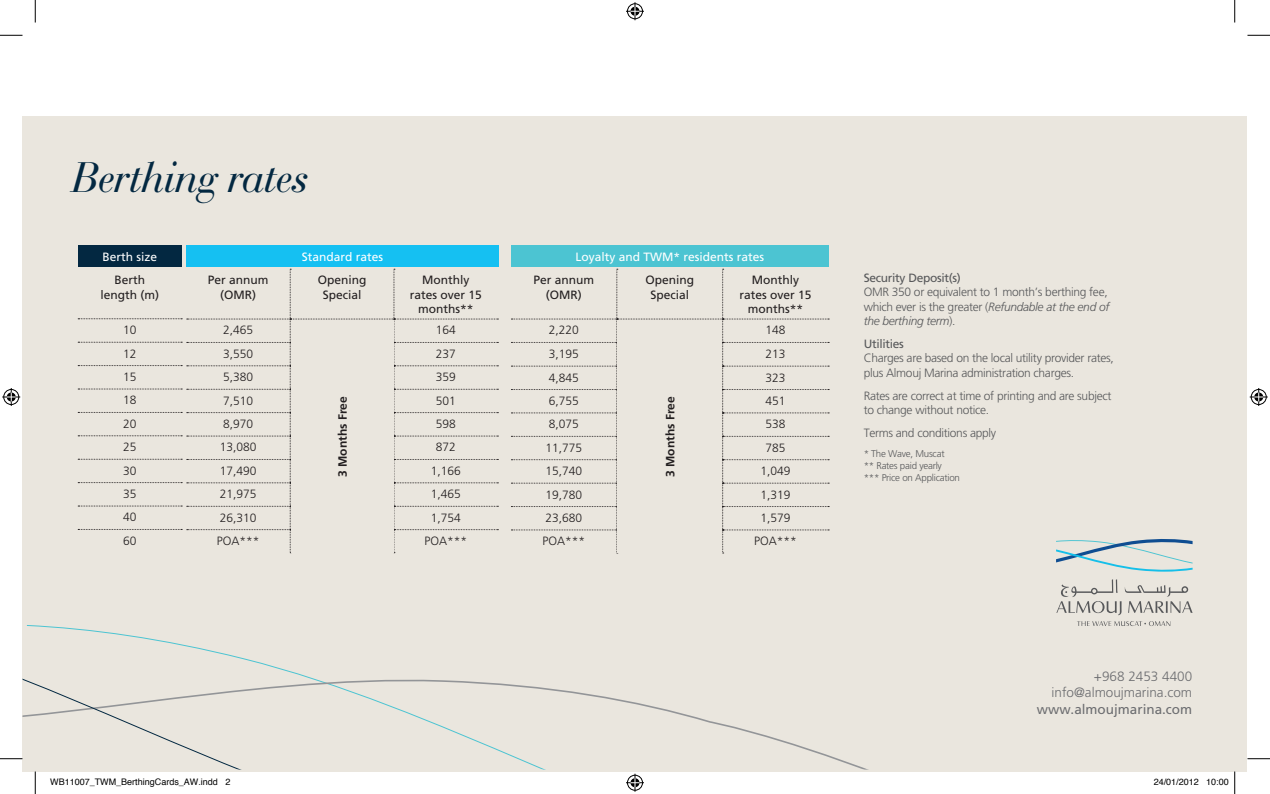
<style>
.page{position:relative;width:1270px;height:794px;background:#fff}
.page>*{position:absolute;margin:0;border:0;box-sizing:border-box;transform-origin:0 0}
.t1{font:italic 45px "Bauer Bodoni BT";color:#032841}
.t2{font:300 13.5px/16.5px "Frutiger";color:#6c6d70;text-align:right}
.t3{font:13.5px "Frutiger";color:#6c6d70}
.t4{font:300 12px/14.4px "Frutiger";letter-spacing:-.025em;color:#57585a}
.t5{font:300 12px/23.4px "Frutiger";color:#231f20;text-align:justify}
.t6{font:12px/14.4px "Frutiger";color:#231f20;text-align:center}
.t7{font:12px "Frutiger";color:#fff}
.t8{font:12px "Frutiger";letter-spacing:-.025em;color:#57585a}
.t9{font:700 12px "Frutiger";color:#231f20}
.t10{font:300 9.75px/11.7px "Frutiger";letter-spacing:-.025em;color:#57585a}
.t11{font:9px "Helvetica";color:#000}
.s1{font-style:italic}
</style>
<div class="page">
<div style="left:22px;top:116px;width:1225px;height:655px;background:#eae6de"></div>
<div style="left:78px;top:245px;width:104px;height:22px;background:#032841"></div>
<svg style="left:1056px;top:579px;width:136px;height:36px"></svg>
<svg style="left:1056px;top:539px;width:136px;height:32px"></svg>
<svg style="left:1077px;top:621px;width:93px;height:5px"></svg>
<svg style="left:22px;top:676px;width:844px;height:93px"></svg>
<svg style="left:78px;top:269px;width:420px;height:284px"></svg>
<div style="left:186px;top:245px;width:312px;height:22px;background:#15c0f2"></div>
<div style="left:291px;top:320px;width:102px;height:233px;background:#eae6de"></div>
<svg style="left:511px;top:269px;width:318px;height:284px"></svg>
<div style="left:511px;top:245px;width:317px;height:22px;background:#4cc4d2"></div>
<div style="left:617px;top:320px;width:105px;height:233px;background:#eae6de"></div>
<svg style="left:0;top:35px;width:22px;height:1px"></svg>
<svg style="left:1247px;top:35px;width:23px;height:1px"></svg>
<svg style="left:0;top:758px;width:22px;height:1px"></svg>
<svg style="left:1247px;top:758px;width:23px;height:1px"></svg>
<svg style="left:35px;top:0;width:1px;height:23px"></svg>
<svg style="left:35px;top:771px;width:1px;height:22px"></svg>
<svg style="left:1234px;top:0;width:1px;height:23px"></svg>
<svg style="left:626px;top:2px;width:18px;height:18px"></svg>
<svg style="left:626px;top:773px;width:18px;height:18px"></svg>
<svg style="left:2px;top:388px;width:18px;height:18px"></svg>
<svg style="left:1249px;top:388px;width:18px;height:18px"></svg>
<svg style="left:1206px;top:771px;width:29px;height:22px"></svg>
<h1 class="t1" style="left:73px;top:150px;width:238px">Berthing rates</h1>
<p class="t7" style="left:102px;top:249px;width:56px">Berth size</p>
<p class="t6" style="left:100px;top:272px;width:60px">Berth length (m)</p>
<p class="t5" style="left:123px;top:318px;width:15px">10<br>12<br>15<br>18<br>20<br>25<br>30<br>35<br>40<br>60</p>
<p class="t7" style="left:302px;top:249px;width:83px">Standard rates</p>
<p class="t6" style="left:208px;top:272px;width:62px">Per annum (OMR)</p>
<p class="t6" style="left:318px;top:272px;width:50px">Opening<br>Special</p>
<p class="t6" style="left:410px;top:272px;width:74px">Monthly rates over 15 months**</p>
<p class="t5" style="left:223px;top:318px;width:32px">2,465</p>
<p class="t5" style="left:436px;top:318px;width:22px">164</p>
<p class="t5" style="left:223px;top:342px;width:32px">3,550</p>
<p class="t5" style="left:436px;top:342px;width:22px">237</p>
<p class="t5" style="left:223px;top:365px;width:32px">5,380</p>
<p class="t5" style="left:436px;top:365px;width:22px">359</p>
<p class="t5" style="left:223px;top:388px;width:32px">7,510</p>
<p class="t5" style="left:436px;top:388px;width:22px">501</p>
<p class="t5" style="left:223px;top:412px;width:32px">8,970</p>
<p class="t5" style="left:436px;top:412px;width:22px">598</p>
<p class="t5" style="left:220px;top:435px;width:38px">13,080</p>
<p class="t5" style="left:436px;top:435px;width:22px">872</p>
<p class="t5" style="left:220px;top:459px;width:38px">17,490</p>
<p class="t5" style="left:431px;top:459px;width:32px">1,166</p>
<p class="t5" style="left:220px;top:482px;width:38px">21,975</p>
<p class="t5" style="left:431px;top:482px;width:32px">1,465</p>
<p class="t5" style="left:220px;top:505px;width:38px">26,310</p>
<p class="t5" style="left:431px;top:505px;width:32px">1,754</p>
<p class="t5" style="left:217px;top:529px;width:44px">POA***</p>
<p class="t5" style="left:424px;top:529px;width:44px">POA***</p>
<p class="t9" style="left:336px;top:477px;width:82px;rotate:-90deg">3 Months Free</p>
<p class="t7" style="left:575px;top:249px;width:190px">Loyalty and TWM* residents rates</p>
<p class="t6" style="left:533px;top:272px;width:62px">Per annum (OMR)</p>
<p class="t6" style="left:645px;top:272px;width:50px">Opening<br>Special</p>
<p class="t6" style="left:739px;top:272px;width:74px">Monthly rates over 15 months**</p>
<p class="t5" style="left:549px;top:318px;width:32px">2,220</p>
<p class="t5" style="left:765px;top:318px;width:22px">148</p>
<p class="t5" style="left:549px;top:342px;width:32px">3,195</p>
<p class="t5" style="left:765px;top:342px;width:22px">213</p>
<p class="t5" style="left:549px;top:365px;width:32px">4,845</p>
<p class="t5" style="left:765px;top:365px;width:22px">323</p>
<p class="t5" style="left:549px;top:389px;width:32px">6,755</p>
<p class="t5" style="left:765px;top:389px;width:22px">451</p>
<p class="t5" style="left:549px;top:412px;width:32px">8,075</p>
<p class="t5" style="left:765px;top:412px;width:22px">538</p>
<p class="t5" style="left:545px;top:436px;width:38px">11,775</p>
<p class="t5" style="left:765px;top:436px;width:22px">785</p>
<p class="t5" style="left:545px;top:459px;width:38px">15,740</p>
<p class="t5" style="left:760px;top:459px;width:32px">1,049</p>
<p class="t5" style="left:545px;top:482px;width:38px">19,780</p>
<p class="t5" style="left:760px;top:482px;width:32px">1,319</p>
<p class="t5" style="left:545px;top:506px;width:38px">23,680</p>
<p class="t5" style="left:760px;top:506px;width:32px">1,579</p>
<p class="t5" style="left:542px;top:529px;width:44px">POA***</p>
<p class="t5" style="left:754px;top:529px;width:44px">POA***</p>
<p class="t9" style="left:663px;top:477px;width:82px;rotate:-90deg">3 Months Free</p>
<p class="t8" style="left:863px;top:270px;width:99px">Security Deposit(s)</p>
<p class="t4" style="left:863px;top:285px;width:247px">OMR 350 or equivalent to 1 month’s berthing fee, which ever is the greater (<span class="s1">Refundable at the end of the berthing term</span>).</p>
<p class="t8" style="left:863px;top:336px;width:42px">Utilities</p>
<p class="t4" style="left:863px;top:351px;width:252px">Charges are based on the local utility provider rates, plus Almouj Marina administration charges.</p>
<p class="t4" style="left:863px;top:388px;width:249px">Rates are correct at time of printing and are subject to change without notice.</p>
<p class="t4" style="left:863px;top:425px;width:134px">Terms and conditions apply</p>
<p class="t10" style="left:863px;top:448px;width:98px">* The Wave, Muscat<br>** Rates paid yearly *** Price on Application</p>
<p class="t2" style="left:1051px;top:667px;width:142px">+968 2453 4400 info@almoujmarina.com</p>
<p class="t3" style="left:1037px;top:701px;width:157px">www.almoujmarina.com</p>
<p class="t11" style="left:50px;top:773px;width:182px">WB11007_TWM_BerthingCards_AW.indd 2</p>
<p class="t11" style="left:1153px;top:773px;width:77px">24/01/2012 10:00</p>
</div>
